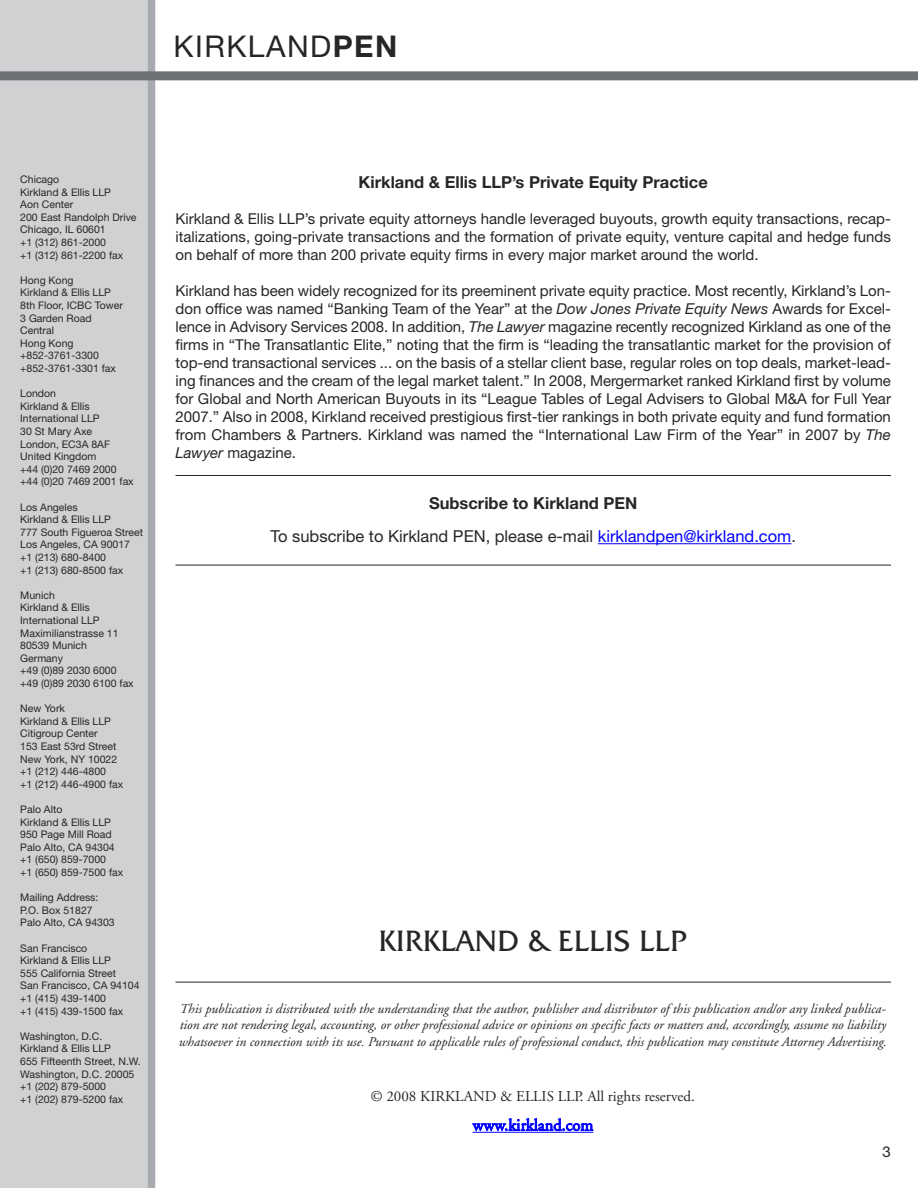
<style>
.page{position:relative;width:918px;height:1188px;background:#fff}
.page>*{position:absolute;margin:0;border:0;box-sizing:border-box;transform-origin:0 0}
.t1{font:30px "Friz Quadrata IT Cby BT";color:#272627}
.t2{font:30px "Helvetica Neue LT Std";letter-spacing:.05em;color:#272627}
.t3{font:16.5px/33px "Helvetica Neue LT Std";color:#272627;text-align:center}
.t4{font:700 16.5px "Helvetica Neue LT Std";color:#272627}
.t5{font:16.5px "Adobe Garamond";color:#00f}
.t6{font:15px/18px "Helvetica Neue LT Std";color:#272627;text-align:justify}
.t7{font:15px "Adobe Garamond Pro";color:#272627}
.t8{font:italic 13.5px/16.2px "Adobe Garamond";color:#272627;text-align:justify}
.t9{font:10.5px/12.6px "Helvetica Neue LT Std";color:#272627}
.s1{font-weight:700}
.s2{font-style:italic}
.s3{color:#00f}
</style>
<div class="page">
<div style="left:0;top:0;width:149px;height:1188px;background:#d0d1d3"></div>
<div style="left:148px;top:0;width:7px;height:1188px;background:#a7aaae"></div>
<div style="left:0;top:71px;width:918px;height:9px;background:#6f7275"></div>
<hr style="left:176px;top:475px;width:715px;height:1px;background:#272627">
<hr style="left:598px;top:543px;width:193px;height:1px;background:#00f">
<hr style="left:176px;top:565px;width:715px;height:1px;background:#272627">
<hr style="left:473px;top:1132px;width:120px;height:1px;background:#00f">
<hr style="left:176px;top:982px;width:715px;height:1px;background:#272627">
<h1 class="t2" style="left:174px;top:36px;width:225px">KIRKLAND<span class="s1">PEN</span></h1>
<p class="t9" style="left:20px;top:174px;width:118px">Chicago<br>Kirkland &amp; Ellis LLP<br>Aon Center<br>200 East Randolph Drive<br>Chicago, IL 60601<br>+1 (312) 861-2000<br>+1 (312) 861-2200 fax</p>
<p class="t9" style="left:20px;top:275px;width:104px">Hong Kong<br>Kirkland &amp; Ellis LLP<br>8th Floor, ICBC Tower<br>3 Garden Road<br>Central<br>Hong Kong +852-3761-3300 +852-3761-3301 fax</p>
<p class="t9" style="left:20px;top:388px;width:115px">London<br>Kirkland &amp; Ellis<br>International LLP<br>30 St Mary Axe<br>London, EC3A 8AF<br>United Kingdom<br>+44 (0)20 7469 2000 +44 (0)20 7469 2001 fax</p>
<p class="t9" style="left:20px;top:502px;width:124px">Los Angeles<br>Kirkland &amp; Ellis LLP<br>777 South Figueroa Street<br>Los Angeles, CA 90017 +1 (213) 680-8400<br>+1 (213) 680-8500 fax</p>
<p class="t9" style="left:20px;top:590px;width:115px">Munich<br>Kirkland &amp; Ellis<br>International LLP<br>Maximilianstrasse 11<br>80539 Munich<br>Germany<br>+49 (0)89 2030 6000 +49 (0)89 2030 6100 fax</p>
<p class="t9" style="left:20px;top:703px;width:104px">New York<br>Kirkland &amp; Ellis LLP<br>Citigroup Center<br>153 East 53rd Street<br>New York, NY 10022 +1 (212) 446-4800<br>+1 (212) 446-4900 fax</p>
<p class="t9" style="left:20px;top:804px;width:104px">Palo Alto<br>Kirkland &amp; Ellis LLP<br>950 Page Mill Road<br>Palo Alto, CA 94304 +1 (650) 859-7000<br>+1 (650) 859-7500 fax</p>
<p class="t9" style="left:20px;top:892px;width:96px">Mailing Address:<br>P.O. Box 51827<br>Palo Alto, CA 94303</p>
<p class="t9" style="left:20px;top:943px;width:121px">San Francisco<br>Kirkland &amp; Ellis LLP<br>555 California Street<br>San Francisco, CA 94104 +1 (415) 439-1400<br>+1 (415) 439-1500 fax</p>
<p class="t9" style="left:20px;top:1031px;width:122px">Washington, D.C.<br>Kirkland &amp; Ellis LLP<br>655 Fifteenth Street, N.W.<br>Washington, D.C. 20005 +1 (202) 879-5000<br>+1 (202) 879-5200 fax</p>
<p class="t4" style="left:359px;top:176px;width:351px">Kirkland &amp; Ellis LLP’s Private Equity Practice</p>
<p class="t6" style="left:175px;top:211px;width:717px">Kirkland &amp; Ellis LLP’s private equity attorneys handle leveraged buyouts, growth equity transactions, recap&shy;italizations, going-private transactions and the formation of private equity, venture capital and hedge funds on behalf of more than 200 private equity firms in every major market around the world.</p>
<p class="t6" style="left:175px;top:283px;width:717px">Kirkland has been widely recognized for its preeminent private equity practice. Most recently, Kirkland’s Lon&shy;don office was named “Banking Team of the Year” at the <span class="s2">Dow Jones Private Equity News</span> Awards for Excel&shy;lence in Advisory Services 2008. In addition, <span class="s2">The Lawyer</span> magazine recently recognized Kirkland as one of the firms in “The Transatlantic Elite,” noting that the firm is “leading the transatlantic market for the provision of top-end transactional services ... on the basis of a stellar client base, regular roles on top deals, market-lead&shy;ing finances and the cream of the legal market talent.” In 2008, Mergermarket ranked Kirkland first by volume for Global and North American Buyouts in its “League Tables of Legal Advisers to Global M&amp;A for Full Year 2007.” Also in 2008, Kirkland received prestigious first-tier rankings in both private equity and fund formation from Chambers &amp; Partners. Kirkland was named the “International Law Firm of the Year” in 2007 by <span class="s2">The Lawyer</span> magazine.</p>
<p class="t3" style="left:271px;top:488px;width:527px"><span class="s1">Subscribe to Kirkland PEN<br></span>To subscribe to Kirkland PEN, please e-mail <span class="s3">kirklandpen@kirkland.com</span>.</p>
<h1 class="t1" style="left:378px;top:923px;width:311px">KIRKLAND &amp; ELLIS LLP</h1>
<p class="t8" style="left:179px;top:1002px;width:710px">This publication is distributed with the understanding that the author, publisher and distributor of this publication and/or any linked publica&shy;tion are not rendering legal, accounting, or other professional advice or opinions on specific facts or matters and, accordingly, assume no liability whatsoever in connection with its use. Pursuant to applicable rules of professional conduct, this publication may constitute Attorney Advertising.</p>
<p class="t7" style="left:371px;top:1090px;width:325px">© 2008 KIRKLAND &amp; ELLIS LLP. All rights reserved.</p>
<p class="t5" style="left:473px;top:1119px;width:122px">www.kirkland.com</p>
<p class="t6" style="left:883px;top:1144px;width:10px">3</p>
</div>
